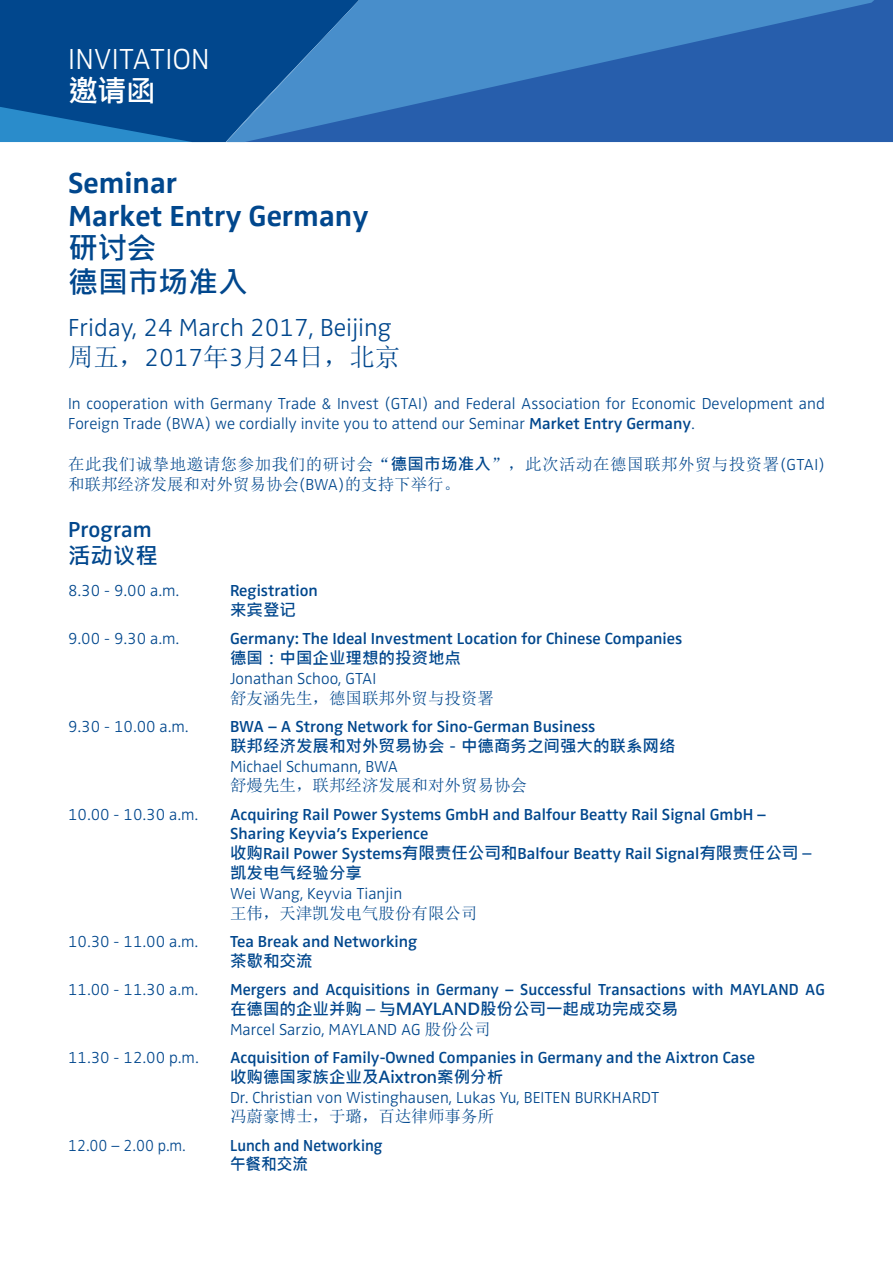
<style>
.page{position:relative;width:893px;height:1263px;background:#fff}
.page>*{position:absolute;margin:0;border:0;box-sizing:border-box;transform-origin:0 0}
.t1{font:700 30px "Zwo OT";color:#01478d}
.t2{font:300 30px "Zwo OT";letter-spacing:.01em;color:#fff}
.t3{font:700 30px "Microsoft Jheng Hei";color:#01478d}
.t4{font:700 30px "Microsoft Jheng Hei";color:#fff}
.t5{font:300 25.5px "Zwo OT";color:#01478d}
.t6{font:25.5px "Sim Sun";color:#01478d}
.t7{font:600 22.5px "Zwo OT";color:#01478d}
.t8{font:700 22.5px "Microsoft Jheng Hei";color:#01478d}
.t9{font:300 16.5px/19.8px "Zwo OT";color:#01478d}
.t10{font:600 16.5px "Zwo OT";color:#01478d}
.t11{font:700 16.5px "Microsoft Jheng Hei";color:#01478d}
.t12{font:16.5px "Sim Sun";color:#01478d}
.t13{font:16.5px "Sim Sun";letter-spacing:.03em;color:#01478d}
.t14{font:600 16.5px "Zwo OT";color:#01478d;scale:.95 1}
.t15{font:300 16.5px "Zwo OT";color:#01478d;scale:.95 1}
.t16{font:700 16.5px "Microsoft Jheng Hei";color:#01478d;scale:.95 1}
.s1{font-family:"Zwo OT";font-weight:300}
.s2{font-weight:600}
.s3{font-family:"Microsoft Jheng Hei";font-weight:700}
.s4{font-family:"Sim Sun";font-weight:400}
</style>
<div class="page">
<div style="left:0;top:0;width:226px;height:38px;background:#01478d"></div>
<div style="left:874px;top:0;width:19px;height:142px;background:#275eac"></div>
<svg style="left:0;top:38px;width:226px;height:104px;background:#065095"></svg>
<svg style="left:226px;top:0;width:648px;height:142px;background:#316fb5"></svg>
<p class="t2" style="left:68px;top:42px;width:143px">INVITATION</p>
<p class="t4" style="left:68px;top:72px;width:89px">邀请函</p>
<p class="t1" style="left:68px;top:166px;width:111px">Seminar</p>
<p class="t1" style="left:68px;top:199px;width:302px">Market Entry Germany</p>
<p class="t3" style="left:68px;top:229px;width:90px">研讨会</p>
<p class="t3" style="left:68px;top:263px;width:182px">德国市场准入</p>
<p class="t5" style="left:68px;top:313px;width:325px">Friday, 24 March 2017, Beijing</p>
<p class="t6" style="left:68px;top:344px;width:334px">周五，<span class="s1">2017</span>年<span class="s1">3</span>月<span class="s1">24</span>日，北京</p>
<p class="t9" style="left:68px;top:394px;width:758px">In cooperation with Germany Trade &amp; Invest (GTAI) and Federal Association for Economic Development and<br>Foreign Trade (BWA) we cordially invite you to attend our Seminar <span class="s2">Market Entry Germany</span>.</p>
<p class="t13" style="left:68px;top:456px;width:758px">在此我们诚挚地邀请您参加我们的研讨会“<span class="s3">德国市场准入</span>”，此次活动在德国联邦外贸与投资署<span class="s1">(GTAI)</span></p>
<p class="t12" style="left:68px;top:475px;width:394px">和联邦经济发展和对外贸易协会<span class="s1">(BWA)</span>的支持下举行。</p>
<p class="t7" style="left:68px;top:516px;width:85px">Program</p>
<p class="t8" style="left:68px;top:541px;width:91px">活动议程</p>
<p class="t9" style="left:68px;top:581px;width:113px">8.30 - 9.00 a.m.</p>
<p class="t10" style="left:230px;top:581px;width:89px">Registration</p>
<p class="t11" style="left:230px;top:599px;width:67px">来宾登记</p>
<p class="t9" style="left:68px;top:629px;width:113px">9.00 - 9.30 a.m.</p>
<p class="t10" style="left:230px;top:629px;width:454px">Germany: The Ideal Investment Location for Chinese Companies</p>
<p class="t11" style="left:230px;top:648px;width:232px">德国：中国企业理想的投资地点</p>
<p class="t9" style="left:230px;top:669px;width:148px">Jonathan Schoo, GTAI</p>
<p class="t12" style="left:230px;top:689px;width:266px">舒友涵先生，德国联邦外贸与投资署</p>
<p class="t9" style="left:68px;top:717px;width:122px">9.30 - 10.00 a.m.</p>
<p class="t10" style="left:230px;top:717px;width:367px">BWA – A Strong Network for Sino-German Business</p>
<p class="t11" style="left:230px;top:735px;width:447px">联邦经济发展和对外贸易协会－中德商务之间强大的联系网络</p>
<p class="t9" style="left:230px;top:756px;width:170px">Michael Schumann, BWA</p>
<p class="t12" style="left:230px;top:777px;width:299px">舒熳先生，联邦经济发展和对外贸易协会</p>
<p class="t9" style="left:68px;top:805px;width:132px">10.00 - 10.30 a.m.</p>
<p class="t10" style="left:230px;top:804px;width:537px">Acquiring Rail Power Systems GmbH and Balfour Beatty Rail Signal GmbH –</p>
<p class="t10" style="left:230px;top:824px;width:200px">Sharing Keyvia’s Experience</p>
<p class="t10" style="left:230px;top:844px;width:583px"><span class="s3">收购</span>Rail Power Systems<span class="s3">有限责任公司和</span>Balfour Beatty Rail Signal<span class="s3">有限责任公司 –</span></p>
<p class="t11" style="left:230px;top:863px;width:133px">凯发电气经验分享</p>
<p class="t9" style="left:230px;top:884px;width:174px">Wei Wang, Keyvia Tianjin</p>
<p class="t12" style="left:230px;top:904px;width:249px">王伟，天津凯发电气股份有限公司</p>
<p class="t9" style="left:68px;top:932px;width:132px">10.30 - 11.00 a.m.</p>
<p class="t10" style="left:230px;top:932px;width:189px">Tea Break and Networking</p>
<p class="t11" style="left:230px;top:950px;width:84px">茶歇和交流</p>
<p class="t9" style="left:68px;top:980px;width:132px">11.00 - 11.30 a.m.</p>
<p class="t10" style="left:230px;top:980px;width:596px">Mergers and Acquisitions in Germany – Successful Transactions with MAYLAND AG</p>
<p class="t11" style="left:230px;top:998px;width:450px">在德国的企业并购 – 与MAYLAND股份公司一起成功完成交易</p>
<p class="t9" style="left:230px;top:1020px;width:262px">Marcel Sarzio, MAYLAND AG <span class="s4">股份公司</span></p>
<p class="t9" style="left:68px;top:1048px;width:132px">11.30 - 12.00 p.m.</p>
<p class="t10" style="left:230px;top:1048px;width:526px">Acquisition of Family-Owned Companies in Germany and the Aixtron Case</p>
<p class="t11" style="left:230px;top:1066px;width:275px">收购德国家族企业及Aixtron案例分析</p>
<p class="t9" style="left:230px;top:1087px;width:431px">Dr. Christian von Wistinghausen, Lukas Yu, BEITEN BURKHARDT</p>
<p class="t12" style="left:230px;top:1108px;width:266px">冯蔚豪博士，于璐，百达律师事务所</p>
<p class="t15" style="left:68px;top:1136px;width:125px">12.00 – 2.00 p.m.</p>
<p class="t14" style="left:230px;top:1135px;width:162px">Lunch and Networking</p>
<p class="t16" style="left:230px;top:1154px;width:84px">午餐和交流</p>
</div>
